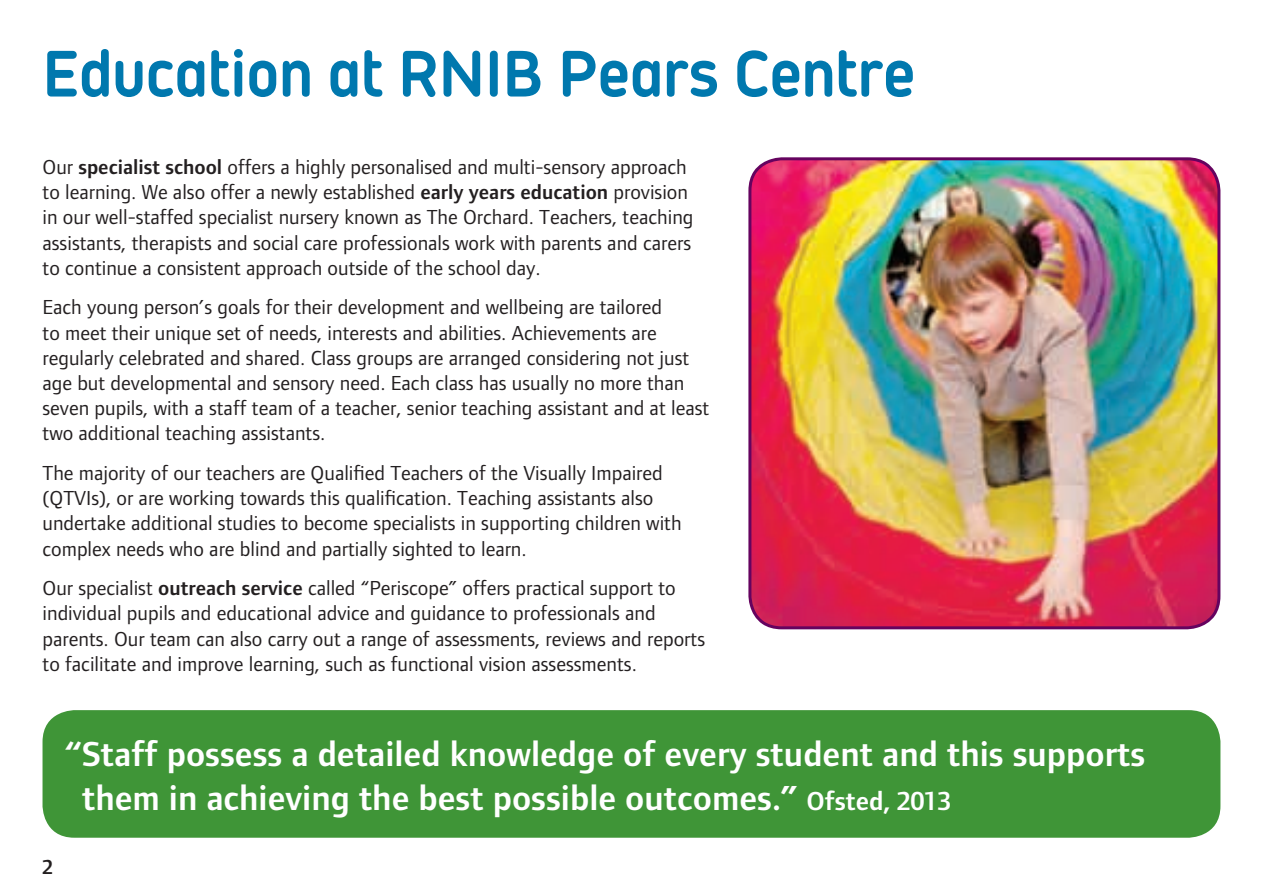
<style>
.page{position:relative;width:1263px;height:893px;background:#fff}
.page>*{position:absolute;margin:0;border:0;box-sizing:border-box;transform-origin:0 0}
.t1{font:72px "RNIB Headline";color:#0078ae}
.t2{font:600 36px/43.2px "Foundry Form Sans";color:#fff}
.t3{font:21px/25.2px "Foundry Form Sans";color:#231f20}
.t4{font:600 21px "Foundry Form Sans";color:#231f20}
.s1{font-weight:600}
.s2{font-size:27px}
</style>
<div class="page">
<img style="left:748px;top:157px;width:472px;height:472px">
<div style="left:43px;top:710px;width:1177px;height:128px;background:#3f9537;border-radius:32px"></div>
<h1 class="t1" style="left:43px;top:34px;width:874px">Education at RNIB Pears Centre</h1>
<p class="t3" style="left:43px;top:154px;width:652px">Our <span class="s1">specialist school</span> offers a highly personalised and multi-sensory approach to learning. We also offer a newly established <span class="s1">early years education</span> provision in our well-staffed specialist nursery known as The Orchard. Teachers, teaching assistants, therapists and social care professionals work with parents and carers to continue a consistent approach outside of the school day.</p>
<p class="t3" style="left:43px;top:295px;width:668px">Each young person’s goals for their development and wellbeing are tailored<br>to meet their unique set of needs, interests and abilities. Achievements are regularly celebrated and shared. Class groups are arranged considering not just age but developmental and sensory need. Each class has usually no more than seven pupils, with a staff team of a teacher, senior teaching assistant and at least two additional teaching assistants.</p>
<p class="t3" style="left:43px;top:460px;width:641px">The majority of our teachers are Qualified Teachers of the Visually Impaired (QTVIs), or are working towards this qualification. Teaching assistants also undertake additional studies to become specialists in supporting children with complex needs who are blind and partially sighted to learn.</p>
<p class="t3" style="left:43px;top:575px;width:664px">Our specialist <span class="s1">outreach service</span> called “Periscope” offers practical support to individual pupils and educational advice and guidance to professionals and parents. Our team can also carry out a range of assessments, reviews and reports to facilitate and improve learning, such as functional vision assessments.</p>
<h2 class="t2" style="left:82px;top:733px;width:1065px;text-indent:-17px">“ Staff possess a detailed knowledge of every student and this supports them in achieving the best possible outcomes.” <span class="s2">Ofsted, 2013</span></h2>
<p class="t4" style="left:43px;top:855px;width:12px">2</p>
</div>
